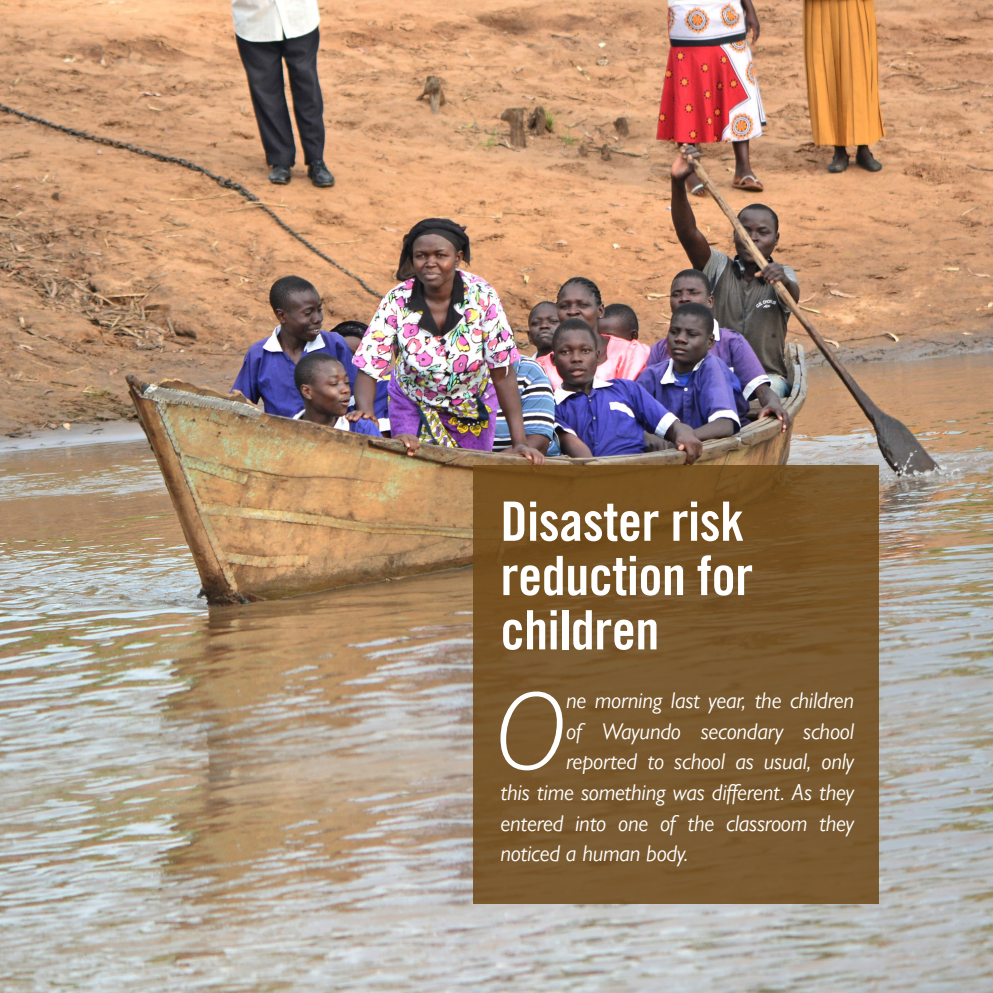
<style>
.page{position:relative;width:993px;height:993px;background:#fff}
.page>*{position:absolute;margin:0;border:0;box-sizing:border-box;transform-origin:0 0}
.t1{font:italic 300 112.52px "Gill Sans Nova";color:#fff}
.t2{font:54.25px "Trade Gothic LT Std Bd Cn 20";letter-spacing:-.01em;color:#fff}
.t3{font:italic 22.75px "Gill Sans Nova";letter-spacing:-.01em;color:#fff}
</style>
<div class="page">
<img style="left:0;top:0;width:992px;height:992px">
<div style="left:472px;top:465px;width:406px;height:438px;background:linear-gradient(to bottom,#755123,#7a5c34)"></div>
<p class="t2" style="left:500px;top:488px;width:245px">Disaster risk</p>
<p class="t2" style="left:500px;top:542px;width:254px">reduction for</p>
<p class="t2" style="left:500px;top:597px;width:160px">children</p>
<p class="t1" style="left:494px;top:662px;width:74px">O</p>
<p class="t3" style="left:566px;top:686px;width:289px">ne morning last year, the children</p>
<p class="t3" style="left:566px;top:716px;width:289px">of Wayundo secondary school</p>
<p class="t3" style="left:566px;top:747px;width:289px">reported to school as usual, only</p>
<p class="t3" style="left:500px;top:778px;width:355px">this time something was different. As they</p>
<p class="t3" style="left:500px;top:808px;width:355px">entered into one of the classroom they</p>
<p class="t3" style="left:500px;top:839px;width:189px">noticed a human body.</p>
</div>
